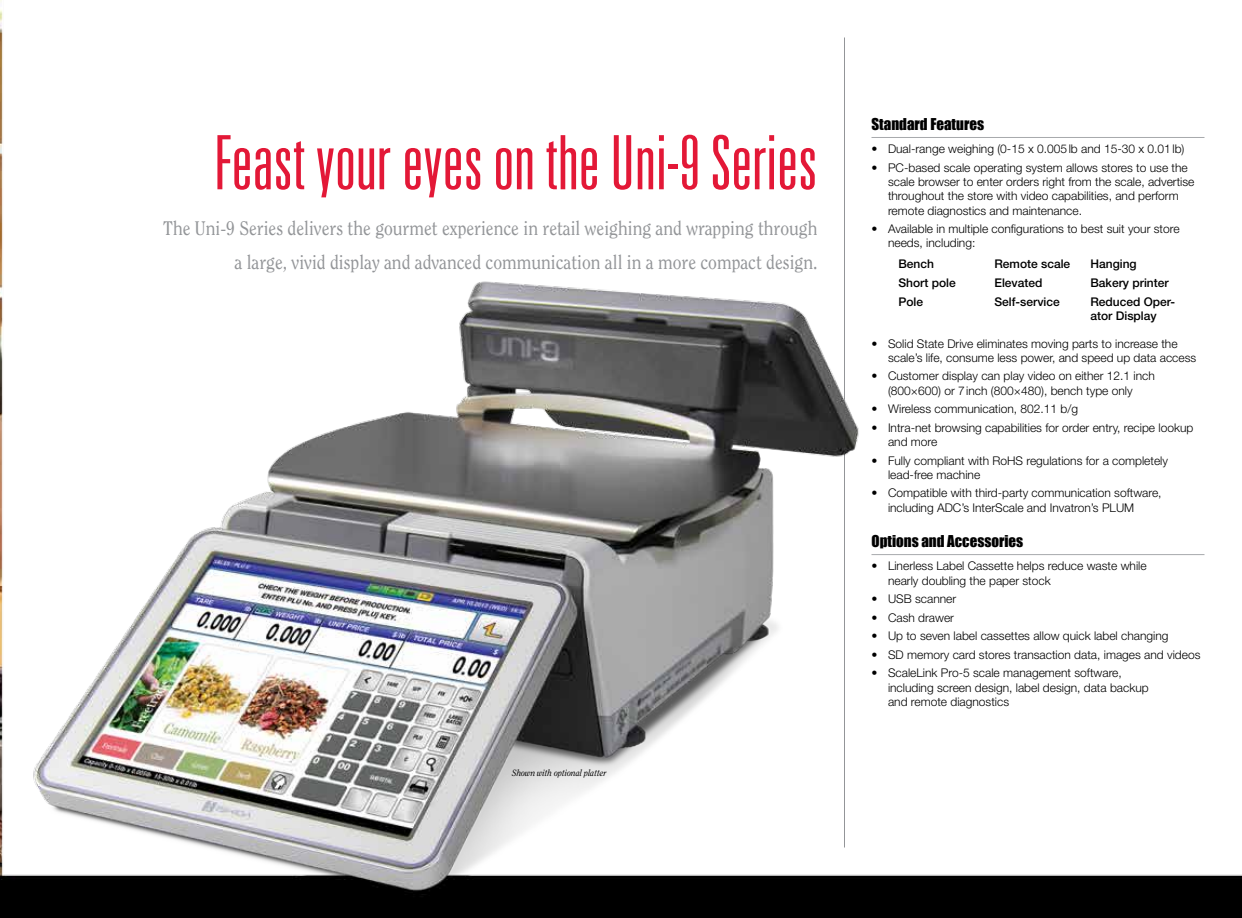
<style>
.page{position:relative;width:1242px;height:918px;background:#fff}
.page>*{position:absolute;margin:0;border:0;box-sizing:border-box;transform-origin:0 0}
.t1{font:300 ultra-condensed 75px "Univers LT Std";color:#e31837}
.t2{font:19.5px/34.5px "Clearface Std";color:#939598;text-align:right;scale:.9 1}
.t3{font:15px "Impact";color:#000}
.t4{font:300 12px/14.2px "Helvetica Neue LT Std";color:#000}
.t5{font:500 12px/18.6px "Helvetica Neue LT Std";color:#000}
.t6{font:italic 9px "Clearface Std";color:#000;scale:.9 1}
</style>
<div class="page">
<img style="left:0;top:0;width:1242px;height:918px">
<hr style="left:872px;top:137px;width:332px;height:1px;background:#a7a9ac">
<hr style="left:872px;top:554px;width:332px;height:1px;background:#a7a9ac">
<h1 class="t1" style="left:214px;top:124px;width:605px">Feast your eyes on the Uni-9 Series</h1>
<h2 class="t2" style="left:163px;top:211px;width:728px">The Uni-9 Series delivers the gourmet experience in retail weighing and wrapping through a large, vivid display and advanced communication all in a more compact design.</h2>
<p class="t6" style="left:512px;top:768px;width:106px">Shown with optional platter</p>
<p class="t3" style="left:872px;top:113px;width:114px">Standard Features</p>
<p class="t4" style="left:872px;top:142px;width:314px">• Dual-range weighing (0-15 x 0.005lb and 15-30 x 0.01lb)</p>
<p class="t4" style="left:888px;top:160px;width:308px;text-indent:-16px">• PC-based scale operating system allows stores to use the scale browser to enter orders right from the scale, advertise throughout the store with video capabilities, and perform remote diagnostics and maintenance.</p>
<p class="t4" style="left:888px;top:221px;width:293px;text-indent:-16px">• Available in multiple configurations to best suit your store needs, including:</p>
<p class="t5" style="left:898px;top:255px;width:59px">Bench<br>Short pole<br>Pole</p>
<p class="t5" style="left:994px;top:255px;width:77px">Remote scale<br>Elevated<br>Self-service</p>
<p class="t5" style="left:1090px;top:255px;width:86px">Hanging<br>Bakery printer<br>Reduced Oper-</p>
<p class="t5" style="left:1090px;top:306px;width:68px">ator Display</p>
<p class="t4" style="left:888px;top:336px;width:310px;text-indent:-16px">• Solid State Drive eliminates moving parts to increase the scale’s life, consume less power, and speed up data access</p>
<p class="t4" style="left:872px;top:369px;width:285px;text-align:center">• Customer display can play video on either 12.1 inch (800×600) or 7inch (800×480), bench type only</p>
<p class="t4" style="left:872px;top:402px;width:208px">• Wireless communication, 802.11 b/g</p>
<p class="t4" style="left:888px;top:420px;width:307px;text-indent:-16px">• Intra-net browsing capabilities for order entry, recipe lookup and more</p>
<p class="t4" style="left:888px;top:453px;width:282px;text-indent:-16px">• Fully compliant with RoHS regulations for a completely lead-free machine</p>
<p class="t4" style="left:888px;top:486px;width:275px;text-indent:-16px">• Compatible with third-party communication software, including ADC’s InterScale and Invatron’s PLUM</p>
<p class="t3" style="left:872px;top:530px;width:153px">Options and Accessories</p>
<p class="t4" style="left:888px;top:559px;width:260px;text-indent:-16px">• Linerless Label Cassette helps reduce waste while nearly doubling the paper stock</p>
<p class="t4" style="left:872px;top:592px;width:86px">• USB scanner</p>
<p class="t4" style="left:872px;top:610px;width:84px">• Cash drawer</p>
<p class="t4" style="left:872px;top:629px;width:299px">• Up to seven label cassettes allow quick label changing</p>
<p class="t4" style="left:872px;top:647px;width:331px">• SD memory card stores transaction data, images and videos</p>
<p class="t4" style="left:888px;top:666px;width:262px;text-indent:-16px">• ScaleLink Pro-5 scale management software, including screen design, label design, data backup and remote diagnostics</p>
</div>
